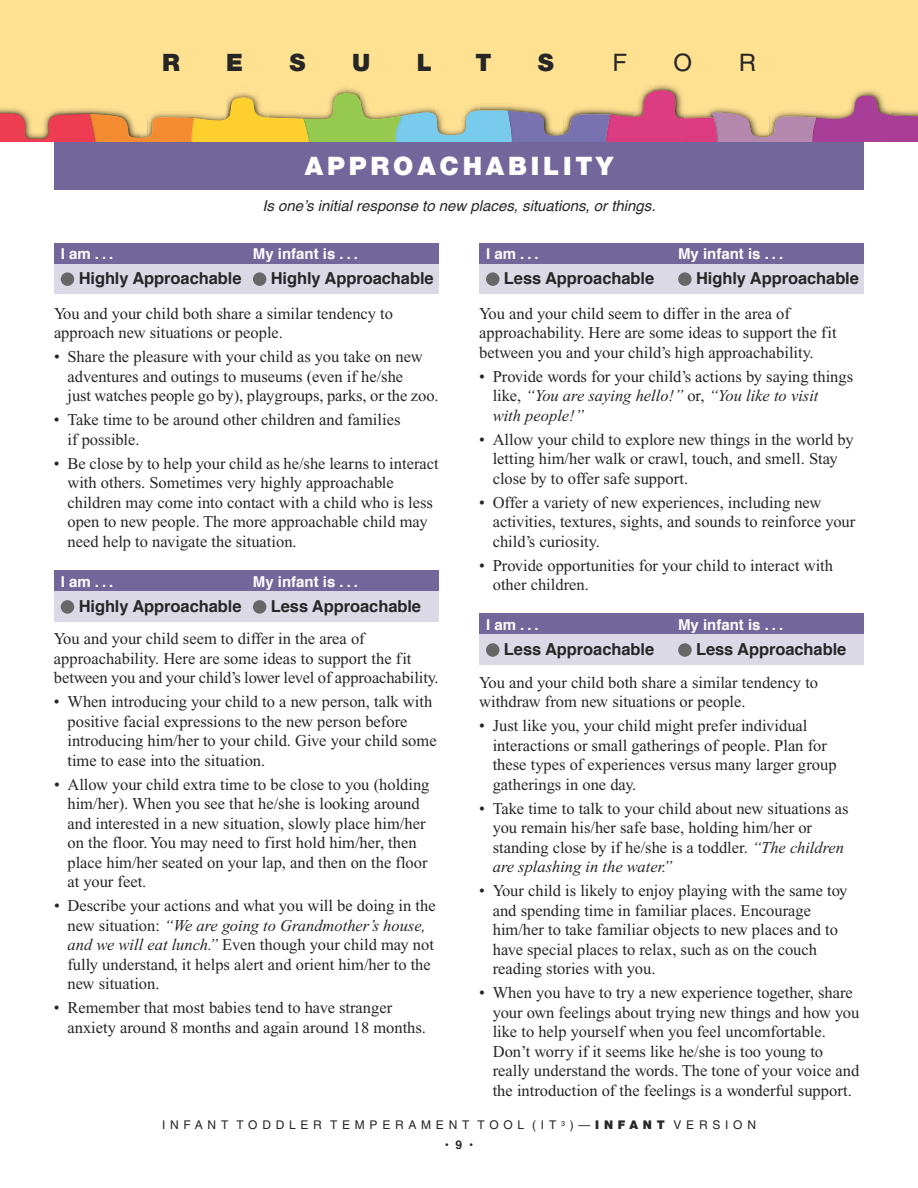
<style>
.page{position:relative;width:918px;height:1188px;background:#fff}
.page>*{position:absolute;margin:0;border:0;box-sizing:border-box;transform-origin:0 0}
.t1{font:900 25.5px "Helvetica Neue";letter-spacing:.15em;color:#fff}
.t2{font:900 24px "Helvetica Neue";color:#272627}
.t3{font:24px "Helvetica";color:#272627}
.t4{font:16.5px/19.5px "Times New Roman";color:#272627}
.t5{font:700 16.5px "Helvetica";letter-spacing:-.005em;color:#272627}
.t6{font:700 15px "Helvetica";color:#fff}
.t7{font:italic 15px "Helvetica";color:#272627}
.t8{font:12px "Helvetica";letter-spacing:.395em;color:#272627}
.t9{font:700 12px "Helvetica";color:#272627}
.s1{font-style:italic}
.s2{font-family:"Helvetica Neue";font-weight:900}
</style>
<div class="page">
<div style="left:54px;top:54px;width:810px;height:135px;background:#73669b"></div>
<div style="left:0;top:0;width:918px;height:142px;background:#ffe292"></div>
<svg style="left:0;top:89px;width:918px;height:53px"></svg>
<div style="left:54px;top:243px;width:385px;height:51px;background:#dcd9e6"></div>
<div style="left:54px;top:243px;width:385px;height:20px;background:#73669b"></div>
<div style="left:61px;top:272px;width:13px;height:14px;background:#686768;border-radius:50%"></div>
<div style="left:253px;top:272px;width:13px;height:14px;background:#686768;border-radius:50%"></div>
<div style="left:54px;top:571px;width:385px;height:50px;background:#dcd9e6"></div>
<div style="left:54px;top:571px;width:385px;height:20px;background:#73669b"></div>
<div style="left:61px;top:600px;width:13px;height:14px;background:#686768;border-radius:50%"></div>
<div style="left:253px;top:600px;width:13px;height:14px;background:#686768;border-radius:50%"></div>
<div style="left:479px;top:614px;width:385px;height:50px;background:#dcd9e6"></div>
<div style="left:479px;top:614px;width:385px;height:20px;background:#73669b"></div>
<div style="left:486px;top:643px;width:14px;height:14px;background:#686768;border-radius:50%"></div>
<div style="left:678px;top:643px;width:14px;height:14px;background:#686768;border-radius:50%"></div>
<div style="left:479px;top:243px;width:385px;height:51px;background:#dcd9e6"></div>
<div style="left:479px;top:243px;width:385px;height:20px;background:#73669b"></div>
<div style="left:486px;top:272px;width:14px;height:14px;background:#686768;border-radius:50%"></div>
<div style="left:678px;top:272px;width:14px;height:14px;background:#686768;border-radius:50%"></div>
<h2 class="t2" style="left:162px;top:54px;width:19px">R</h2>
<h2 class="t2" style="left:226px;top:54px;width:18px">E</h2>
<h2 class="t2" style="left:290px;top:54px;width:18px">S</h2>
<h2 class="t2" style="left:352px;top:54px;width:20px">U</h2>
<h2 class="t2" style="left:417px;top:54px;width:17px">L</h2>
<h2 class="t2" style="left:475px;top:54px;width:18px">T</h2>
<h2 class="t2" style="left:538px;top:54px;width:18px">S</h2>
<h2 class="t3" style="left:612px;top:54px;width:16px">F</h2>
<h2 class="t3" style="left:674px;top:54px;width:20px">O</h2>
<h2 class="t3" style="left:739px;top:54px;width:19px">R</h2>
<h1 class="t1" style="left:305px;top:157px;width:310px">APPROACHABILITY</h1>
<p class="t7" style="left:262px;top:199px;width:395px">Is one’s initial response to new places, situations, or things.</p>
<p class="t6" style="left:61px;top:247px;width:54px">iam...</p>
<p class="t6" style="left:253px;top:247px;width:107px">my infant is . . .</p>
<p class="t5" style="left:79px;top:272px;width:164px">highly Approachable</p>
<p class="t5" style="left:271px;top:272px;width:164px">highly Approachable</p>
<p class="t4" style="left:54px;top:305px;width:340px">You and your child both share a similar tendency to approach new situations or people.</p>
<p class="t4" style="left:68px;top:348px;width:373px;text-indent:-14px">• Share the pleasure with your child as you take on new adventures and outings to museums (even if he/she<br>just watches people go by), playgroups, parks, or the zoo.</p>
<p class="t4" style="left:67px;top:411px;width:334px;text-indent:-14px">• Take time to be around other children and families if possible.</p>
<p class="t4" style="left:67px;top:455px;width:373px;text-indent:-13px">• Be close by to help your child as he/she learns to interact with others. Sometimes very highly approachable children may come into contact with a child who is less open to new people. The more approachable child may need help to navigate the situation.</p>
<p class="t6" style="left:61px;top:575px;width:54px">iam...</p>
<p class="t6" style="left:253px;top:575px;width:107px">my infant is . . .</p>
<p class="t5" style="left:79px;top:599px;width:164px">highly Approachable</p>
<p class="t5" style="left:271px;top:599px;width:152px">less Approachable</p>
<p class="t4" style="left:54px;top:630px;width:386px">You and your child seem to differ in the area of approachability. Here are some ideas to support the fit between you and your child’s lower level of approachability.</p>
<p class="t4" style="left:68px;top:693px;width:371px;text-indent:-14px">• When introducing your child to a new person, talk with positive facial expressions to the new person before introducing him/her to your child. Give your child some time to ease into the situation.</p>
<p class="t4" style="left:68px;top:776px;width:364px;text-indent:-14px">• Allow your child extra time to be close to you (holding him/her). When you see that he/she is looking around and interested in a new situation, slowly place him/her on the floor. You may need to first hold him/her, then place him/her seated on your lap, and then on the floor at your feet.</p>
<p class="t4" style="left:67px;top:897px;width:370px;text-indent:-13px">• Describe your actions and what you will be doing in the new situation: <span class="s1">“We are going to Grandmother’s house, and we will eat lunch.”</span> Even though your child may not fully understand, it helps alert and orient him/her to the new situation.</p>
<p class="t4" style="left:67px;top:999px;width:360px;text-indent:-14px">• Remember that most babies tend to have stranger anxiety around 8 months and again around 18 months.</p>
<p class="t6" style="left:486px;top:247px;width:54px">iam...</p>
<p class="t6" style="left:678px;top:247px;width:107px">my infant is . . .</p>
<p class="t5" style="left:504px;top:272px;width:152px">less Approachable</p>
<p class="t5" style="left:696px;top:272px;width:164px">highly Approachable</p>
<p class="t4" style="left:479px;top:305px;width:359px">You and your child seem to differ in the area of approachability. Here are some ideas to support the fit between you and your child’s high approachability.</p>
<p class="t4" style="left:493px;top:368px;width:362px;text-indent:-14px">• Provide words for your child’s actions by saying things like, <span class="s1">“You are saying hello!”</span> or, <span class="s1">“You like to visit<br>with people!”</span></p>
<p class="t4" style="left:493px;top:431px;width:362px;text-indent:-14px">• Allow your child to explore new things in the world by letting him/her walk or crawl, touch, and smell. Stay close by to offer safe support.</p>
<p class="t4" style="left:493px;top:494px;width:364px;text-indent:-14px">• Offer a variety of new experiences, including new activities, textures, sights, and sounds to reinforce your child’s curiosity.</p>
<p class="t4" style="left:493px;top:557px;width:342px;text-indent:-14px">• Provide opportunities for your child to interact with other children.</p>
<p class="t6" style="left:486px;top:618px;width:54px">iam...</p>
<p class="t6" style="left:678px;top:618px;width:107px">my infant is . . .</p>
<p class="t5" style="left:504px;top:642px;width:152px">less Approachable</p>
<p class="t5" style="left:696px;top:642px;width:152px">less Approachable</p>
<p class="t4" style="left:479px;top:674px;width:340px">You and your child both share a similar tendency to withdraw from new situations or people.</p>
<p class="t4" style="left:493px;top:717px;width:345px;text-indent:-14px">• Just like you, your child might prefer individual interactions or small gatherings of people. Plan for these types of experiences versus many larger group gatherings in one day.</p>
<p class="t4" style="left:493px;top:800px;width:357px;text-indent:-14px">• Take time to talk to your child about new situations as you remain his/her safe base, holding him/her or standing close by if he/she is a toddler. <span class="s1">“The children are splashing in the water.”</span></p>
<p class="t4" style="left:493px;top:882px;width:356px;text-indent:-14px">• Your child is likely to enjoy playing with the same toy and spending time in familiar places. Encourage him/her to take familiar objects to new places and to have special places to relax, such as on the couch reading stories with you.</p>
<p class="t4" style="left:493px;top:984px;width:368px;text-indent:-14px">• When you have to try a new experience together, share your own feelings about trying new things and how you like to help yourself when you feel uncomfortable.<br>Don’t worry if it seems like he/she is too young to really understand the words. The tone of your voice and the introduction of the feelings is a wonderful support.</p>
<p class="t8" style="left:162px;top:1121px;width:595px">INFANT TODDLER TEMPERAMENT TOOL (IT <sup>3</sup> )—<span class="s2">INFANT</span> VERSION</p>
<p class="t9" style="left:445px;top:1139px;width:30px">•9•</p>
</div>
